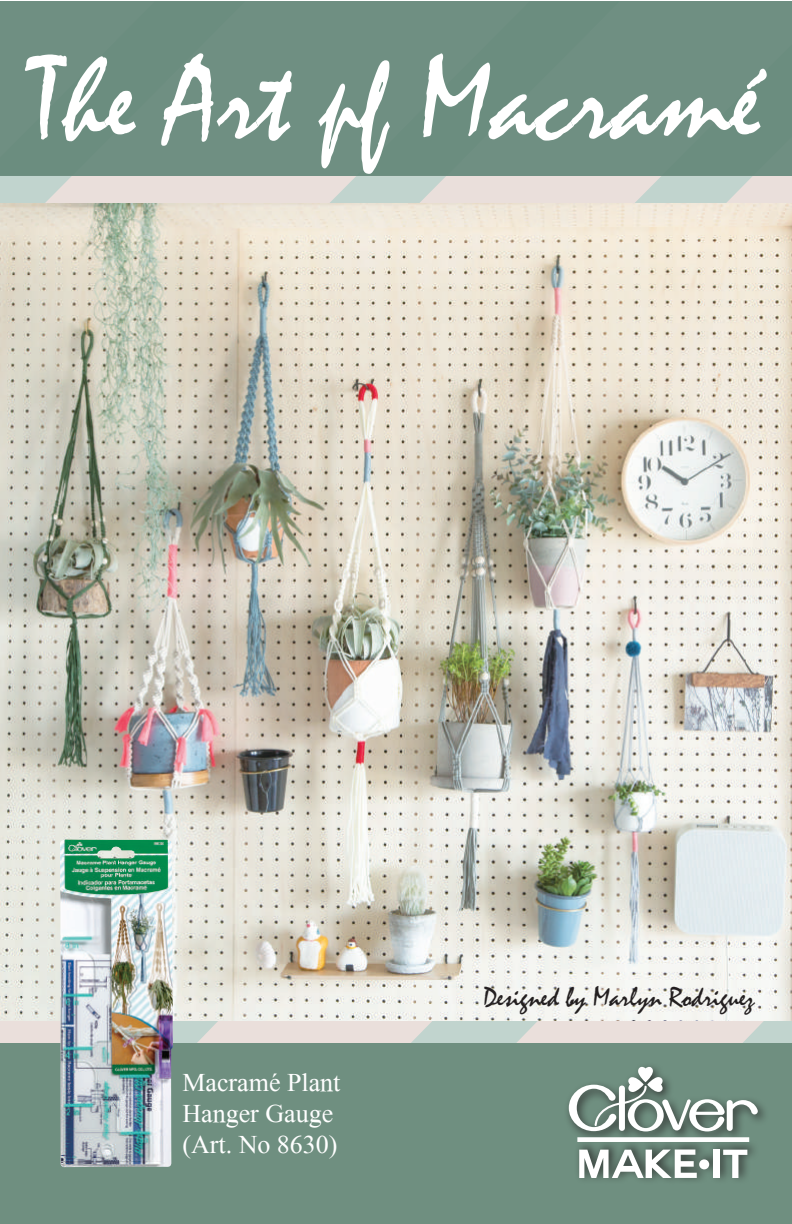
<style>
.page{position:relative;width:792px;height:1224px;background:#fff}
.page>*{position:absolute;margin:0;border:0;box-sizing:border-box;transform-origin:0 0}
.t1{font:120px "Mistral";color:#fff}
.t2{font:28px "Mistral";color:#231f20}
.t3{font:26px/31.2px "Mongolian Baiti";color:#fff}
</style>
<div class="page">
<img style="left:0;top:175px;width:792px;height:29px">
<img style="left:568px;top:1020px;width:224px;height:23px">
<div style="left:0;top:2px;width:245px;height:104px;background:#6f8f82"></div>
<div style="left:357px;top:2px;width:262px;height:104px;background:#6f8f82"></div>
<div style="left:662px;top:44px;width:130px;height:62px;background:#6f8f82"></div>
<div style="left:0;top:106px;width:792px;height:69px;background:#6f8f82"></div>
<div style="left:0;top:1043px;width:792px;height:181px;background:#6f8f80"></div>
<div style="left:574px;top:1139px;width:186px;height:46px;background:#231f20;opacity:.75"></div>
<svg style="left:579px;top:1150px;width:118px;height:28px;background:#aeb8b3"></svg>
<div style="left:713px;top:1150px;width:7px;height:28px;background:#fff"></div>
<svg style="left:723px;top:1150px;width:24px;height:28px"></svg>
<div style="left:699px;top:1159px;width:10px;height:10px;background:#fff;border-radius:50%"></div>
<div style="left:564px;top:1062px;width:206px;height:81px;background:#231f20;opacity:.75"></div>
<svg style="left:569px;top:1064px;width:189px;height:67px"></svg>
<div style="left:577px;top:1137px;width:172px;height:5px;background:#fff"></div>
<img style="left:0;top:204px;width:792px;height:816px">
<img style="left:60px;top:839px;width:113px;height:328px">
<h1 class="t1" style="left:30px;top:28px;width:732px">The Art pf Macramé</h1>
<p class="t3" style="left:182px;top:1067px;width:160px">Macramé Plant<br>Hanger Gauge (Art. No 8630)</p>
<p class="t2" style="left:483px;top:980px;width:273px">Designed by Marlyn Rodriguez</p>
</div>
